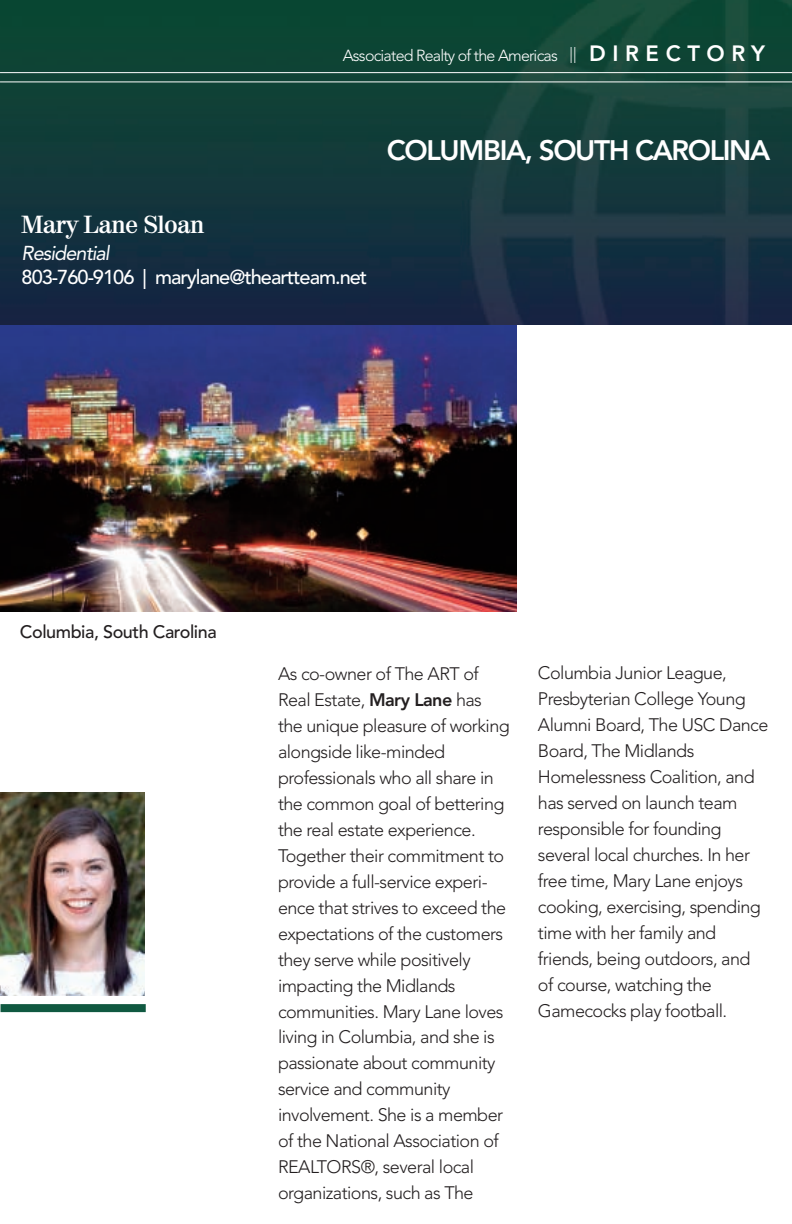
<style>
.page{position:relative;width:792px;height:1224px;background:#fff}
.page>*{position:absolute;margin:0;border:0;box-sizing:border-box;transform-origin:0 0}
.t1{font:800 28px "Avenir LT Std";letter-spacing:-.05em;color:#fff}
.t2{font:700 24px "Valencia";color:#fff}
.t3{font:500 20px "Avenir LT Std";letter-spacing:-.05em;color:#fff}
.t4{font:italic 20px "Avenir LT Std";letter-spacing:-.05em;color:#fff}
.t5{font:300 18px/26px "Avenir LT Std";letter-spacing:-.03em;color:#231f20}
.t6{font:500 18px "Avenir LT Std";letter-spacing:-.025em;color:#231f20}
.t7{font:300 16px "Avenir LT Std";letter-spacing:-.05em;color:#fff}
.s1{font-weight:800;font-size:22px}
.s2{font-weight:800}
</style>
<div class="page">
<img style="left:0;top:325px;width:516px;height:287px">
<img style="left:0;top:0;width:792px;height:325px">
<hr style="left:0;top:321px;width:516px;height:4px;background:#182241">
<hr style="left:0;top:72px;width:792px;height:1px;background:#fff">
<hr style="left:0;top:82px;width:792px;height:1px;background:#fff">
<div style="left:1px;top:1004px;width:145px;height:8px;background:#105941"></div>
<img style="left:1px;top:793px;width:144px;height:203px">
<p class="t7" style="left:343px;top:49px;width:424px">Associated Realty of the Americas || <span class="s1">D I R E C T O R Y</span></p>
<h2 class="t2" style="left:22px;top:216px;width:184px">Mary Lane Sloan</h2>
<p class="t4" style="left:22px;top:245px;width:90px">Residential</p>
<p class="t3" style="left:22px;top:269px;width:347px">803-760-9106 | marylane@theartteam.net</p>
<h1 class="t1" style="left:387px;top:139px;width:385px">COLUMBIA, SOUTH CAROLINA</h1>
<p class="t6" style="left:20px;top:624px;width:198px">Columbia, South Carolina</p>
<p class="t5" style="left:278px;top:662px;width:233px">As co-owner of The ART of<br>Real Estate, <span class="s2">Mary Lane</span> has the unique pleasure of working alongside like-minded professionals who all share in the common goal of bettering the real estate experience.<br>Together their commitment to provide a full-service experi&shy;ence that strives to exceed the expectations of the customers they serve while positively impacting the Midlands communities. Mary Lane loves living in Columbia, and she is passionate about community service and community involvement. She is a member of the National Association of<br>REALTORS®, several local organizations, such as The</p>
<p class="t5" style="left:538px;top:662px;width:232px">Columbia Junior League,<br>Presbyterian College Young<br>Alumni Board, The USC Dance<br>Board, The Midlands<br>Homelessness Coalition, and has served on launch team responsible for founding several local churches. In her free time, Mary Lane enjoys cooking, exercising, spending time with her family and friends, being outdoors, and of course, watching the<br>Gamecocks play football.</p>
</div>
